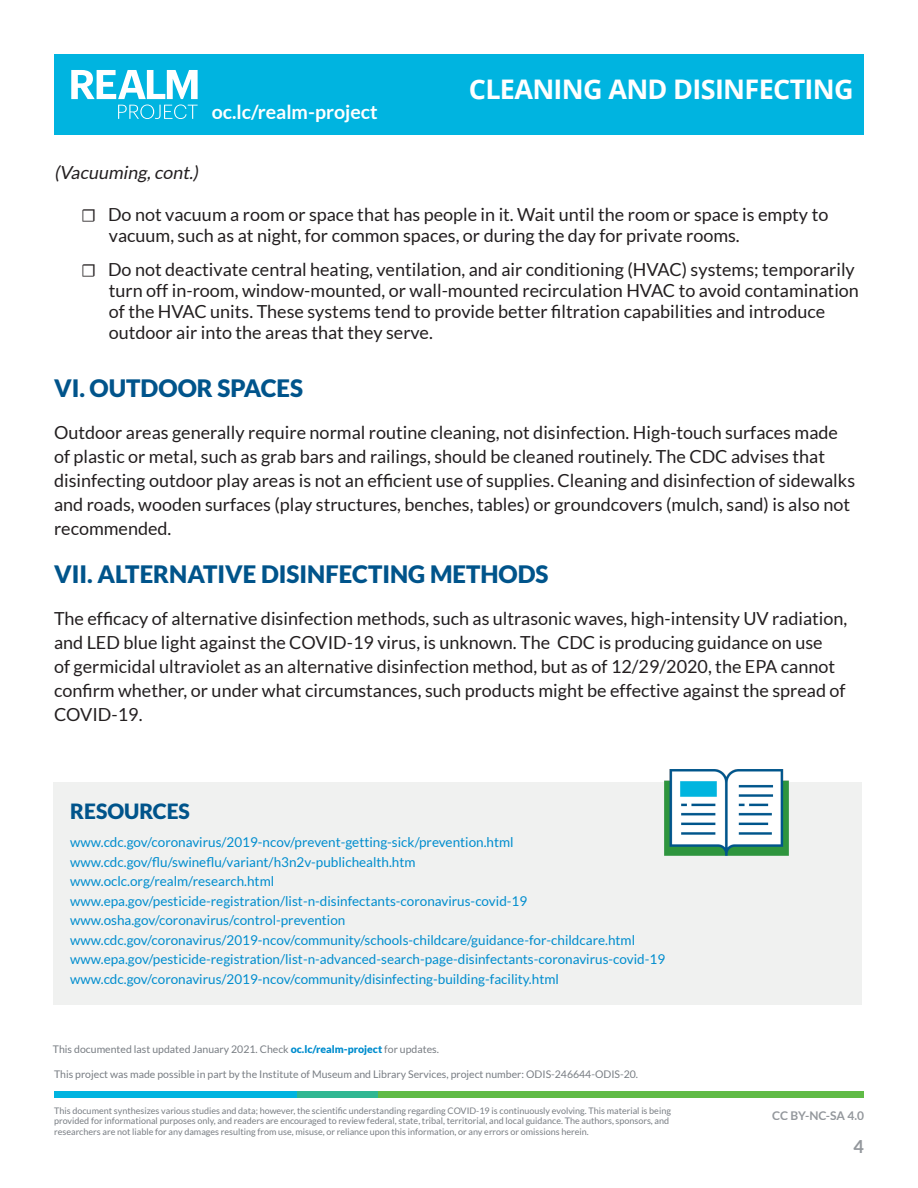
<style>
.page{position:relative;width:918px;height:1188px;background:#fff}
.page>*{position:absolute;margin:0;border:0;box-sizing:border-box;transform-origin:0 0}
.Interior_Header_Titl{font:700 27px "Open Sans";letter-spacing:-.025em;color:#fff}
.Body_Copy{font:900 24px "Lato";color:#00548b}
.Secondary_Subhead{font:900 24px "Lato";color:#00548b}
.Secondary_Subhead-2{font:900 21px "Lato";color:#00548b}
.Interior_Header_Hype{font:700 19.5px "Lato";color:#fff}
.Body_Copy-2{font:18px/24px "Lato";color:#231f20}
.Body_Copy-3{font:italic 18px "Lato";color:#231f20}
.t1{font:700 18px "Lato";color:#787d83}
.Secondary_Subhead-3{font:13.5px/19.5px "Lato";color:#008dce}
.t2{font:700 12px "Lato";color:#787d83}
.t3{font:10.5px "Lato";color:#787d83}
.Footer_Citation{font:9px/10.8px "Lato";color:#787d83}
.s1{font-family:"Minion Pro"}
.s2{font-weight:900;color:#008dce}
</style>
<div class="page">
<div style="left:53px;top:782px;width:809px;height:223px;background:#f0f1f0"></div>
<div style="left:54px;top:54px;width:810px;height:81px;background:#00b4e0"></div>
<svg style="left:71px;top:70px;width:127px;height:49px"></svg>
<div style="left:297px;top:1092px;width:567px;height:6px;background:#60bb46"></div>
<div style="left:54px;top:1092px;width:243px;height:6px;background:#00b4e0"></div>
<div style="left:297px;top:1092px;width:81px;height:6px;background:#30b792"></div>
<img style="left:664px;top:770px;width:124px;height:85px">
<p class="Interior_Header_Hype" style="left:212px;top:101px;width:167px">oc.lc/realm-project</p>
<p class="Interior_Header_Titl" style="left:469px;top:71px;width:386px">CLEANING AND DISINFECTING</p>
<p class="Body_Copy-3" style="left:54px;top:162px;width:149px">(Vacuuming,cont.)</p>
<p class="Body_Copy-2" style="left:109px;top:204px;width:721px;line-height:21px;text-indent:-28px"><span class="s1">☐</span> Do not vacuum a room or space that has people in it. Wait until the room or space is empty to vacuum, such as at night, for common spaces, or during the day for private rooms.</p>
<p class="Body_Copy-2" style="left:109px;top:259px;width:752px;line-height:21px;text-indent:-28px"><span class="s1">☐</span> Do not deactivate central heating, ventilation, and air conditioning (HVAC) systems; temporarily turn off in-room, window-mounted, or wall-mounted recirculation HVAC to avoid contamination of the HVAC units. These systems tend to provide better filtration capabilities and introduce outdoor air into the areas that they serve.</p>
<p class="Secondary_Subhead" style="left:54px;top:374px;width:251px">VI. OUTDOOR SPACES</p>
<p class="Body_Copy-2" style="left:54px;top:421px;width:803px">Outdoor areas generally require normal routine cleaning, not disinfection. High-touch surfaces made of plastic or metal, such as grab bars and railings, should be cleaned routinely. The CDC advises that disinfecting outdoor play areas is not an efficient use of supplies. Cleaning and disinfection of sidewalks and roads, wooden surfaces (play structures, benches, tables) or groundcovers (mulch, sand) is also not recommended.</p>
<p class="Body_Copy" style="left:54px;top:560px;width:496px">VII. ALTERNATIVE DISINFECTING METHODS</p>
<p class="Body_Copy-2" style="left:54px;top:607px;width:795px">The efficacy of alternative disinfection methods, such as ultrasonic waves, high-intensity UV radiation, and LED blue light against the COVID-19 virus, is unknown. The CDC is producing guidance on use<br>of germicidal ultraviolet as an alternative disinfection method, but as of 12/29/2020, the EPA cannot confirm whether, or under what circumstances, such products might be effective against the spread of COVID-19.</p>
<p class="Secondary_Subhead-2" style="left:70px;top:799px;width:121px">RESOURCES</p>
<p class="Secondary_Subhead-3" style="left:70px;top:833px;width:445px">www.cdc.gov/coronavirus/2019-ncov/prevent-getting-sick/prevention.html</p>
<p class="Secondary_Subhead-3" style="left:70px;top:852px;width:459px">www.cdc.gov/flu/swineflu/variant/h3n2v-publichealth.htm www.oclc.org/realm/research.html www.epa.gov/pesticide-registration/list-n-disinfectants-coronavirus-covid-19</p>
<p class="Secondary_Subhead-3" style="left:70px;top:911px;width:277px">www.osha.gov/coronavirus/control-prevention</p>
<p class="Secondary_Subhead-3" style="left:70px;top:930px;width:566px">www.cdc.gov/coronavirus/2019-ncov/community/schools-childcare/guidance-for-childcare.html</p>
<p class="Secondary_Subhead-3" style="left:70px;top:950px;width:596px">www.epa.gov/pesticide-registration/list-n-advanced-search-page-disinfectants-coronavirus-covid-19 www.cdc.gov/coronavirus/2019-ncov/community/disinfecting-building-facility.html</p>
<p class="t3" style="left:53px;top:1043px;width:388px">This documented last updated January 2021. Check <span class="s2">oc.lc/realm-project</span> for updates.</p>
<p class="t3" style="left:54px;top:1068px;width:586px">This project was made possible in part by the Institute of Museum and Library Services, project number: ODIS-246644-ODIS-20.</p>
<p class="Footer_Citation" style="left:54px;top:1105px;width:618px">This document synthesizes various studies and data; however, the scientific understanding regarding COVID-19 is continuously evolving. This material is being provided for informational purposes only, and readers are encouraged to review federal, state, tribal, territorial, and local guidance. The authors, sponsors, and researchers are not liable for any damages resulting from use, misuse, or reliance upon this information, or any errors or omissions herein.</p>
<p class="t2" style="left:772px;top:1109px;width:93px">CC BY-NC-SA 4.0</p>
<p class="t1" style="left:854px;top:1136px;width:12px">4</p>
</div>
